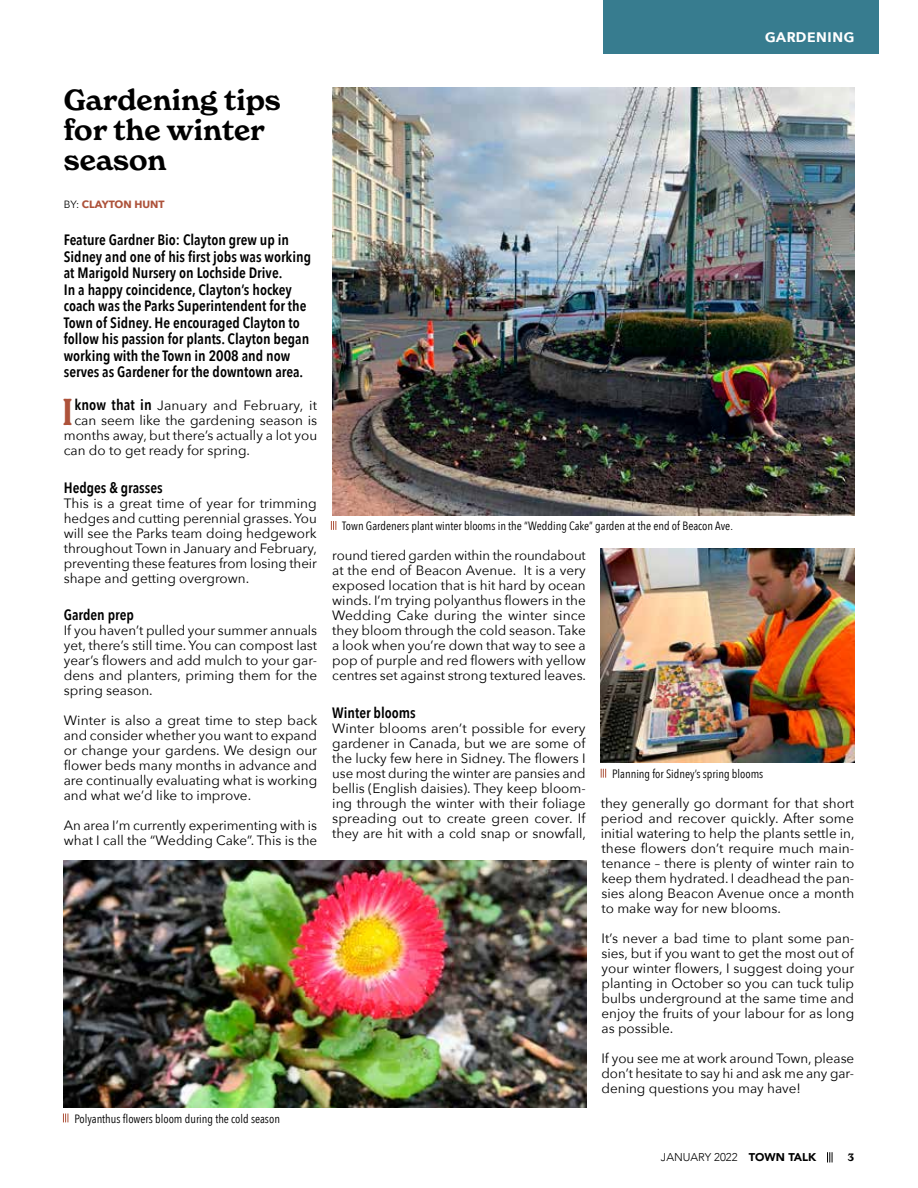
<style>
.page{position:relative;width:918px;height:1188px;background:#fff}
.page>*{position:absolute;margin:0;border:0;box-sizing:border-box;transform-origin:0 0}
.t1{font:600 condensed 36.75px "New Spirit";color:#ad523a}
.t2{font:600 28.5px/30px "New Spirit";color:#000}
.t3{font:600 18px "Avenir Next";color:#fff}
.t4{font:600 15px/16.5px "Avenir Next Condensed";color:#000}
.t5{font:13.5px/15px "Avenir Next";color:#000;text-align:justify}
.t6{font:12px "Avenir Next Condensed";color:#000}
.t7{font:300 11.25px "Avenir";color:#000}
.t8{font:700 10.5px "Avenir Next";color:#ad523a}
.t9{font:600 10.5px "New Spirit";color:#000}
.s1{font-weight:400;color:#000}
.s2{font-family:"Avenir Next Condensed";font-weight:600;font-size:15px}
.s3{font-weight:900}
</style>
<div class="page">
<svg style="left:827px;top:1152px;width:6px;height:10px"></svg>
<svg style="left:331px;top:521px;width:6px;height:9px"></svg>
<svg style="left:601px;top:769px;width:5px;height:9px"></svg>
<svg style="left:63px;top:1114px;width:6px;height:8px"></svg>
<div style="left:603px;top:0;width:275px;height:53px;background:#377c8f"></div>
<img style="left:332px;top:88px;width:523px;height:427px">
<img style="left:64px;top:860px;width:523px;height:248px">
<img style="left:601px;top:549px;width:253px;height:214px">
<h3 class="t3" style="left:765px;top:20px;width:91px">gardening</h3>
<h2 class="t2" style="left:64px;top:85px;width:219px">Gardening tips for the winter season</h2>
<p class="t8" style="left:64px;top:195px;width:102px"><span class="s1">BY:</span> CLAYTON HUNT</p>
<p class="t4" style="left:64px;top:231px;width:249px">Feature Gardner Bio: Clayton grew up in Sidney and one of his first jobs was working at Marigold Nursery on Lochside Drive.<br>In a happy coincidence, Clayton’s hockey coach was the Parks Superintendent for the Town of Sidney. He encouraged Clayton to follow his passion for plants. Clayton began working with the Town in 2008 and now serves as Gardener for the downtown area.</p>
<h1 class="t1" style="left:63px;top:390px;width:12px">I</h1>
<p class="t5" style="left:74px;top:397px;width:244px"><span class="s2">know that in</span> January and February, it</p>
<p class="t5" style="left:74px;top:412px;width:244px">can seem like the gardening season is</p>
<p class="t5" style="left:64px;top:427px;width:255px">months away, but there’s actually a lot you</p>
<p class="t5" style="left:64px;top:442px;width:188px">can do to get ready for spring.</p>
<p class="t4" style="left:64px;top:479px;width:100px">Hedges &amp; grasses</p>
<p class="t5" style="left:64px;top:495px;width:255px">This is a great time of year for trimming hedges and cutting perennial grasses. You will see the Parks team doing hedgework throughout Town in January and February, preventing these features from losing their shape and getting overgrown.</p>
<p class="t4" style="left:64px;top:606px;width:72px">Garden prep</p>
<p class="t5" style="left:64px;top:622px;width:255px">If you haven’t pulled your summer annuals yet, there’s still time. You can compost last year’s flowers and add mulch to your gar&shy;dens and planters, priming them for the spring season.</p>
<p class="t5" style="left:64px;top:712px;width:255px">Winter is also a great time to step back and consider whether you want to expand or change your gardens. We design our flower beds many months in advance and are continually evaluating what is working and what we’d like to improve.</p>
<p class="t5" style="left:64px;top:817px;width:255px">An area I’m currently experimenting with is what I call the “Wedding Cake”. This is the</p>
<p class="t6" style="left:74px;top:1108px;width:207px">Polyanthus flowers bloom during the cold season</p>
<p class="t6" style="left:342px;top:516px;width:392px">Town Gardeners plant winter blooms in the “Wedding Cake” garden at the end of Beacon Ave.</p>
<p class="t5" style="left:332px;top:547px;width:255px">round tiered garden within the roundabout at the end of Beacon Avenue. It is a very exposed location that is hit hard by ocean winds. I’m trying polyanthus flowers in the Wedding Cake during the winter since they bloom through the cold season. Take a look when you’re down that way to see a pop of purple and red flowers with yellow centres set against strong textured leaves.</p>
<p class="t4" style="left:332px;top:704px;width:85px">Winter blooms</p>
<p class="t5" style="left:332px;top:720px;width:255px">Winter blooms aren’t possible for every gardener in Canada, but we are some of the lucky few here in Sidney. The flowers I use most during the winter are pansies and bellis (English daisies). They keep bloom&shy;ing through the winter with their foliage spreading out to create green cover. If they are hit with a cold snap or snowfall,</p>
<p class="t6" style="left:612px;top:763px;width:153px">Planning for Sidney’s spring blooms</p>
<p class="t5" style="left:601px;top:795px;width:255px">they generally go dormant for that short period and recover quickly. After some initial watering to help the plants settle in, these flowers don’t require much main&shy;tenance – there is plenty of winter rain to keep them hydrated. I deadhead the pan&shy;sies along Beacon Avenue once a month to make way for new blooms.</p>
<p class="t5" style="left:602px;top:930px;width:254px">It’s never a bad time to plant some pan&shy;sies, but if you want to get the most out of your winter flowers, I suggest doing your planting in October so you can tuck tulip bulbs underground at the same time and enjoy the fruits of your labour for as long as possible.</p>
<p class="t5" style="left:602px;top:1050px;width:254px">If you see me at work around Town, please don’t hesitate to say hi and ask me any gar&shy;dening questions you may have!</p>
<p class="t7" style="left:661px;top:1151px;width:157px">JANUARY 2022 <span class="s3">TOWN TALK</span></p>
<p class="t9" style="left:848px;top:1151px;width:8px">3</p>
</div>
